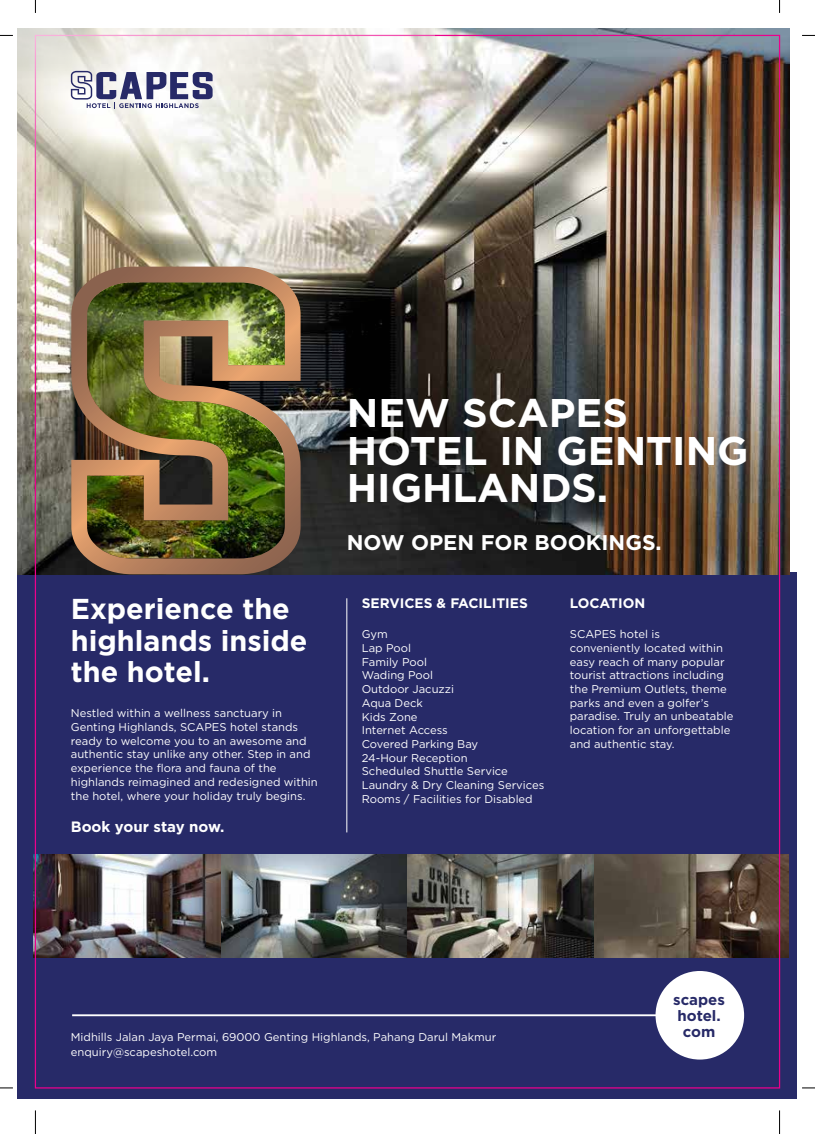
<style>
.page{position:relative;width:815px;height:1134px;background:#fff}
.page>*{position:absolute;margin:0;border:0;box-sizing:border-box;transform-origin:0 0}
.t1{font:700 40px/37.5px "Gotham HTF";color:#fff}
.t2{font:700 28.75px/31.2px "Gotham HTF";color:#fff}
.t3{font:700 21.25px "Gotham HTF";color:#fff}
.t4{font:700 15px "Gotham HTF";color:#fff}
.t5{font:700 15px/16.2px "Gotham HTF";color:#272a68;text-align:center}
.t6{font:700 13.75px "Gotham HTF";color:#fff}
.t7{font:11.25px/13.8px "Gotham HTF";color:#fff}
</style>
<div class="page">
<div style="left:18px;top:572px;width:779px;height:527px;background:#272a68"></div>
<svg style="left:35px;top:0;width:1px;height:13px"></svg>
<svg style="left:0;top:35px;width:13px;height:1px"></svg>
<svg style="left:0;top:1088px;width:13px;height:1px"></svg>
<svg style="left:35px;top:1110px;width:1px;height:24px"></svg>
<svg style="left:779px;top:0;width:1px;height:13px"></svg>
<svg style="left:802px;top:35px;width:13px;height:1px"></svg>
<svg style="left:802px;top:1088px;width:13px;height:1px"></svg>
<svg style="left:779px;top:1110px;width:1px;height:24px"></svg>
<img style="left:18px;top:28px;width:772px;height:546px">
<hr style="left:347px;top:598px;width:1px;height:234px;background:#fff">
<img style="left:33px;top:855px;width:755px;height:103px">
<hr style="left:72px;top:1014px;width:617px;height:2px;background:#fff">
<div style="left:656px;top:971px;width:88px;height:88px;background:#fff;border-radius:50%"></div>
<svg style="left:17px;top:28px;width:417px;height:256px"></svg>
<img style="left:71px;top:267px;width:230px;height:307px">
<svg style="left:71px;top:71px;width:142px;height:38px"></svg>
<h2 class="t2" style="left:71px;top:593px;width:238px">Experience the highlands inside the hotel.</h2>
<p class="t7" style="left:71px;top:706px;width:248px">Nestled within a wellness sanctuary in Genting Highlands, SCAPES hotel stands ready to welcome you to an awesome and authentic stay unlike any other. Step in and experience the flora and fauna of the highlands reimagined and redesigned within the hotel, where your holiday truly begins.</p>
<h3 class="t4" style="left:71px;top:818px;width:155px">Book your stay now.</h3>
<h1 class="t1" style="left:347px;top:394px;width:403px">NEW SCAPES<br>HOTEL IN GENTING<br>HIGHLANDS.</h1>
<h3 class="t3" style="left:347px;top:530px;width:316px">NOW OPEN FOR BOOKINGS.</h3>
<p class="t6" style="left:362px;top:595px;width:168px">SERVICES &amp; FACILITIES</p>
<p class="t7" style="left:362px;top:627px;width:184px">Gym<br>Lap Pool<br>Family Pool<br>Wading Pool<br>Outdoor Jacuzzi<br>Aqua Deck<br>Kids Zone<br>Internet Access<br>Covered Parking Bay<br>24-Hour Reception<br>Scheduled Shuttle Service<br>Laundry &amp; Dry Cleaning Services<br>Rooms / Facilities for Disabled</p>
<p class="t6" style="left:570px;top:595px;width:77px">LOCATION</p>
<p class="t7" style="left:570px;top:627px;width:165px">SCAPES hotel is conveniently located within easy reach of many popular tourist attractions including the Premium Outlets, theme parks and even a golfer’s paradise. Truly an unbeatable location for an unforgettable and authentic stay.</p>
<p class="t7" style="left:71px;top:1029px;width:427px;line-height:15px">Midhills Jalan Jaya Permai, 69000 Genting Highlands, Pahang Darul Makmur enquiry@scapeshotel.com</p>
<h3 class="t5" style="left:673px;top:991px;width:53px">scapes hotel. com</h3>
</div>
